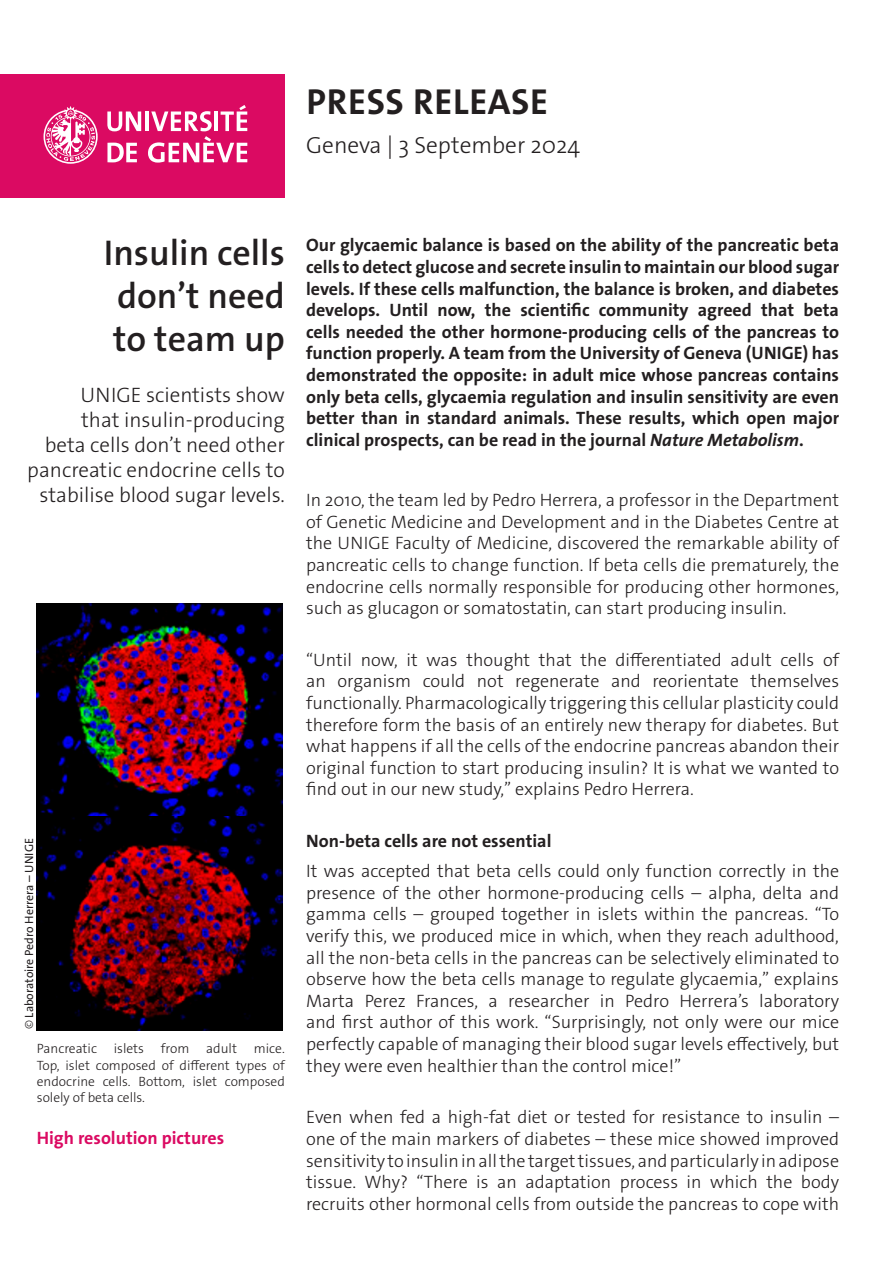
<style>
.page{position:relative;width:893px;height:1263px;background:#fff}
.page>*{position:absolute;margin:0;border:0;box-sizing:border-box;transform-origin:0 0}
._4__texte_courant{font:700 36.3px "The Sans Os F";letter-spacing:.02em;color:#231f20}
._1__grand_titre{font:600 36px/43.2px "The Sans Os F";color:#231f20;text-align:justify}
._4__texte_courant-2{font:300 23.4px "The Sans Os F";color:#231f20}
._1__grand_titre-2{font:300 21px/25.2px "The Sans Os F";color:#231f20;text-align:right}
._4__texte_courant-3{font:300 18px/21.6px "The Sans Os F";color:#231f20;text-align:justify}
._4__texte_courant-4{font:700 18px/21.6px "The Sans Os F";color:#231f20;text-align:justify}
.t1{font:700 18px "The Sans Os F";color:#db0a62}
.t2{font:300 13.5px/16.2px "The Sans Os F";color:#231f20;text-align:justify}
.t3{font:12px "The Sans Os F";color:#231f20}
.s1{font-weight:300}
.s2{font-style:italic}
</style>
<div class="page">
<div style="left:0;top:74px;width:285px;height:124px;background:#db0a62"></div>
<svg style="left:44px;top:106px;width:54px;height:58px"></svg>
<svg style="left:107px;top:111px;width:34px;height:20px"></svg>
<hr style="left:145px;top:111px;width:4px;height:20px;background:#fff">
<svg style="left:107px;top:143px;width:30px;height:19px"></svg>
<svg style="left:148px;top:105px;width:99px;height:58px"></svg>
<img style="left:37px;top:603px;width:246px;height:427px">
<p class="_4__texte_courant" style="left:306px;top:78px;width:243px">PRESS RELEASE</p>
<p class="_4__texte_courant-2" style="left:306px;top:130px;width:275px">Geneva | 3 September 2024</p>
<p class="_1__grand_titre" style="left:104px;top:231px;width:183px">Insulin cells don’t need to team up</p>
<p class="_1__grand_titre-2" style="left:27px;top:382px;width:259px">UNIGE scientists show<br>that insulin-producing<br>beta cells don’t need other pancreatic endocrine cells to stabilise blood sugar levels.</p>
<p class="t3" style="left:21px;top:1029px;width:193px;rotate:-90deg"><span class="s1">©</span> Laboratoire Pedro Herrera – UNIGE</p>
<p class="t2" style="left:37px;top:1041px;width:250px">Pancreatic islets from adult mice.<br>Top, islet composed of different types of endocrine cells. Bottom, islet composed solely of beta cells.</p>
<p class="t1" style="left:37px;top:1127px;width:189px">High resolution pictures</p>
<p class="_4__texte_courant-4" style="left:306px;top:235px;width:534px">Our glycaemic balance is based on the ability of the pancreatic beta cells to detect glucose and secrete insulin to maintain our blood sugar levels. If these cells malfunction, the balance is broken, and diabetes develops. Until now, the scientific community agreed that beta cells needed the other hormone-producing cells of the pancreas to function properly. A team from the University of Geneva (UNIGE) has demonstrated the opposite: in adult mice whose pancreas contains only beta cells, glycaemia regulation and insulin sensitivity are even better than in standard animals. These results, which open major clinical prospects, can be read in the journal <span class="s2">Nature Metabolism</span>.</p>
<p class="_4__texte_courant-3" style="left:306px;top:489px;width:534px">In 2010, the team led by Pedro Herrera, a professor in the Department of Genetic Medicine and Development and in the Diabetes Centre at the UNIGE Faculty of Medicine, discovered the remarkable ability of pancreatic cells to change function. If beta cells die prematurely, the endocrine cells normally responsible for producing other hormones, such as glucagon or somatostatin, can start producing insulin.</p>
<p class="_4__texte_courant-3" style="left:306px;top:649px;width:534px">‘‘Until now, it was thought that the differentiated adult cells of an organism could not regenerate and reorientate themselves functionally. Pharmacologically triggering this cellular plasticity could therefore form the basis of an entirely new therapy for diabetes. But what happens if all the cells of the endocrine pancreas abandon their original function to start producing insulin? It is what we wanted to find out in our new study,’’ explains Pedro Herrera.</p>
<p class="_4__texte_courant-4" style="left:306px;top:830px;width:247px">Non-beta cells are not essential</p>
<p class="_4__texte_courant-3" style="left:306px;top:860px;width:534px">It was accepted that beta cells could only function correctly in the presence of the other hormone-producing cells – alpha, delta and gamma cells – grouped together in islets within the pancreas. ‘‘To verify this, we produced mice in which, when they reach adulthood, all the non-beta cells in the pancreas can be selectively eliminated to observe how the beta cells manage to regulate glycaemia,’’ explains Marta Perez Frances, a researcher in Pedro Herrera’s laboratory and first author of this work. ‘‘Surprisingly, not only were our mice perfectly capable of managing their blood sugar levels effectively, but they were even healthier than the control mice!”</p>
<p class="_4__texte_courant-3" style="left:306px;top:1107px;width:534px">Even when fed a high-fat diet or tested for resistance to insulin – one of the main markers of diabetes – these mice showed improved sensitivity to insulin in all the target tissues, and particularly in adipose tissue. Why? “There is an adaptation process in which the body recruits other hormonal cells from outside the pancreas to cope with</p>
</div>
